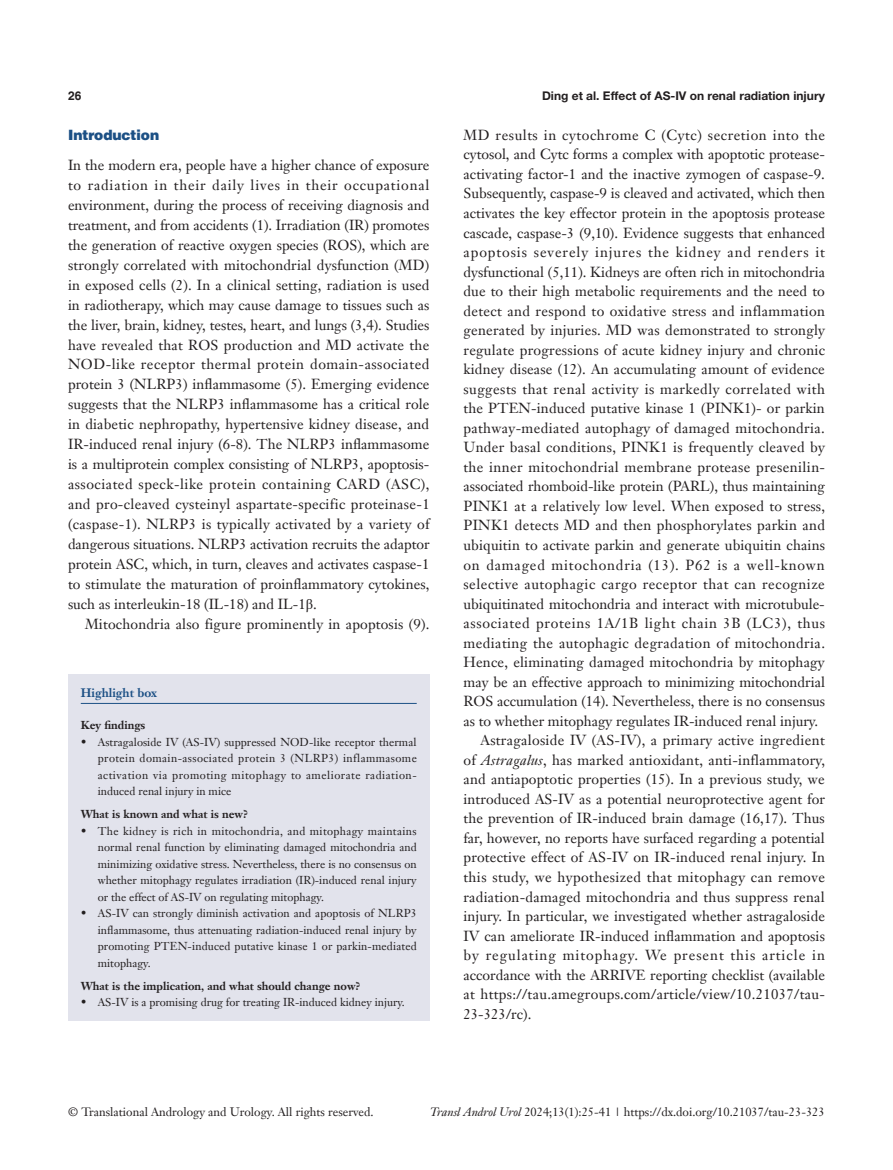
<style>
.page{position:relative;width:893px;height:1170px;background:#fff}
.page>*{position:absolute;margin:0;border:0;box-sizing:border-box;transform-origin:0 0}
.t1{font:14.25px/19.5px "Janson Text LT";letter-spacing:.005em;color:#231f20;text-align:justify}
._1ji-zhengti{font:900 14.25px "Helvetica";color:#1c5085}
.t2{font:12px "Janson Text LT";color:#231f20}
.t3{font:700 12px "Helvetica Neue LT Pro";color:#231f20}
.Cite{font:700 12px "Janson Text LT";color:#1c5085}
.t4{font:700 12px "Helvetica";color:#231f20}
.box-zhengwen{font:11.25px/16.5px "Janson Text LT";color:#231f20;text-align:justify}
.box-biaoti-1_5mm{font:700 11.25px "Janson Text LT";color:#231f20}
.box-biaoti{font:700 11.25px "Janson Text LT";color:#231f20}
.s1{font-family:"Times New Roman"}
.s2{font-style:italic}
</style>
<div class="page">
<div style="left:68px;top:674px;width:361px;height:346px;background:#e2e3ec"></div>
<hr style="left:81px;top:703px;width:336px;height:1px;background:#1c5085">
<p class="t4" style="left:68px;top:88px;width:15px">26</p>
<p class="t3" style="left:542px;top:88px;width:284px">Ding et al. Effect of AS-IV on renal radiation injury</p>
<p class="_1ji-zhengti" style="left:68px;top:126px;width:93px">Introduction</p>
<p class="t1" style="left:68px;top:155px;width:363px;line-height:20px">In the modern era, people have a higher chance of exposure to radiation in their daily lives in their occupational environment, during the process of receiving diagnosis and treatment, and from accidents (1). Irradiation (IR) promotes the generation of reactive oxygen species (ROS), which are strongly correlated with mitochondrial dysfunction (MD) in exposed cells (2). In a clinical setting, radiation is used in radiotherapy, which may cause damage to tissues such as the liver, brain, kidney, testes, heart, and lungs (3,4). Studies have revealed that ROS production and MD activate the NOD-like receptor thermal protein domain-associated protein 3 (NLRP3) inflammasome (5). Emerging evidence suggests that the NLRP3 inflammasome has a critical role in diabetic nephropathy, hypertensive kidney disease, and IR-induced renal injury (6-8). The NLRP3 inflammasome is a multiprotein complex consisting of NLRP3, apoptosis&shy;associated speck-like protein containing CARD (ASC), and pro-cleaved cysteinyl aspartate-specific proteinase-1 (caspase-1). NLRP3 is typically activated by a variety of dangerous situations. NLRP3 activation recruits the adaptor protein ASC, which, in turn, cleaves and activates caspase-1 to stimulate the maturation of proinflammatory cytokines, such as interleukin-18 (IL-18) and IL-1<span class="s1">β</span>.</p>
<p class="t1" style="left:85px;top:614px;width:346px">Mitochondria also figure prominently in apoptosis (9).</p>
<p class="Cite" style="left:81px;top:685px;width:78px">Highlight box</p>
<p class="box-biaoti" style="left:81px;top:718px;width:66px">Key findings</p>
<p class="box-zhengwen" style="left:98px;top:733px;width:321px;text-indent:-17px">• Astragaloside IV (AS-IV) suppressed NOD-like receptor thermal protein domain-associated protein 3 (NLRP3) inflammasome activation via promoting mitophagy to ameliorate radiation&shy;induced renal injury in mice</p>
<p class="box-biaoti-1_5mm" style="left:81px;top:807px;width:169px">What is known and what is new?</p>
<p class="box-zhengwen" style="left:98px;top:822px;width:321px;text-indent:-17px">• The kidney is rich in mitochondria, and mitophagy maintains normal renal function by eliminating damaged mitochondria and minimizing oxidative stress. Nevertheless, there is no consensus on whether mitophagy regulates irradiation (IR)-induced renal injury or the effect of AS-IV on regulating mitophagy.</p>
<p class="box-zhengwen" style="left:98px;top:905px;width:320px;text-indent:-17px">• AS-IV can strongly diminish activation and apoptosis of NLRP3 inflammasome, thus attenuating radiation-induced renal injury by promoting PTEN-induced putative kinase 1 or parkin-mediated mitophagy.</p>
<p class="box-biaoti-1_5mm" style="left:81px;top:978px;width:281px">What is the implication, and what should change now?</p>
<p class="box-zhengwen" style="left:81px;top:994px;width:326px">• AS-IV is a promising drug for treating IR-induced kidney injury.</p>
<p class="t1" style="left:463px;top:125px;width:363px">MD results in cytochrome C (Cytc) secretion into the cytosol, and Cytc forms a complex with apoptotic protease&shy;activating factor-1 and the inactive zymogen of caspase-9.<br>Subsequently, caspase-9 is cleaved and activated, which then activates the key effector protein in the apoptosis protease cascade, caspase-3 (9,10). Evidence suggests that enhanced apoptosis severely injures the kidney and renders it dysfunctional (5,11). Kidneys are often rich in mitochondria due to their high metabolic requirements and the need to detect and respond to oxidative stress and inflammation generated by injuries. MD was demonstrated to strongly regulate progressions of acute kidney injury and chronic kidney disease (12). An accumulating amount of evidence suggests that renal activity is markedly correlated with the PTEN-induced putative kinase 1 (PINK1)- or parkin pathway-mediated autophagy of damaged mitochondria.<br>Under basal conditions, PINK1 is frequently cleaved by the inner mitochondrial membrane protease presenilin&shy;associated rhomboid-like protein (PARL), thus maintaining PINK1 at a relatively low level. When exposed to stress, PINK1 detects MD and then phosphorylates parkin and ubiquitin to activate parkin and generate ubiquitin chains on damaged mitochondria (13). P62 is a well-known selective autophagic cargo receptor that can recognize ubiquitinated mitochondria and interact with microtubule&shy;associated proteins 1A/1B light chain 3B (LC3), thus mediating the autophagic degradation of mitochondria.<br>Hence, eliminating damaged mitochondria by mitophagy may be an effective approach to minimizing mitochondrial ROS accumulation (14). Nevertheless, there is no consensus as to whether mitophagy regulates IR-induced renal injury.</p>
<p class="t1" style="left:463px;top:730px;width:363px;text-indent:17px">Astragaloside IV (AS-IV), a primary active ingredient of <span class="s2">Astragalus</span>, has marked antioxidant, anti-inflammatory, and antiapoptotic properties (15). In a previous study, we introduced AS-IV as a potential neuroprotective agent for the prevention of IR-induced brain damage (16,17). Thus far, however, no reports have surfaced regarding a potential protective effect of AS-IV on IR-induced renal injury. In this study, we hypothesized that mitophagy can remove radiation-damaged mitochondria and thus suppress renal injury. In particular, we investigated whether astragaloside IV can ameliorate IR-induced inflammation and apoptosis by regulating mitophagy. We present this article in accordance with the ARRIVE reporting checklist (available at https://tau.amegroups.com/article/view/10.21037/tau-23-323/rc).</p>
<p class="t2" style="left:68px;top:1104px;width:307px">© Translational Andrology and Urology. All rights reserved.</p>
<p class="t2" style="left:430px;top:1104px;width:396px"><span class="s2">Transl Androl Urol</span> 2024;13(1):25-41 | https://dx.doi.org/10.21037/tau-23-323</p>
</div>
